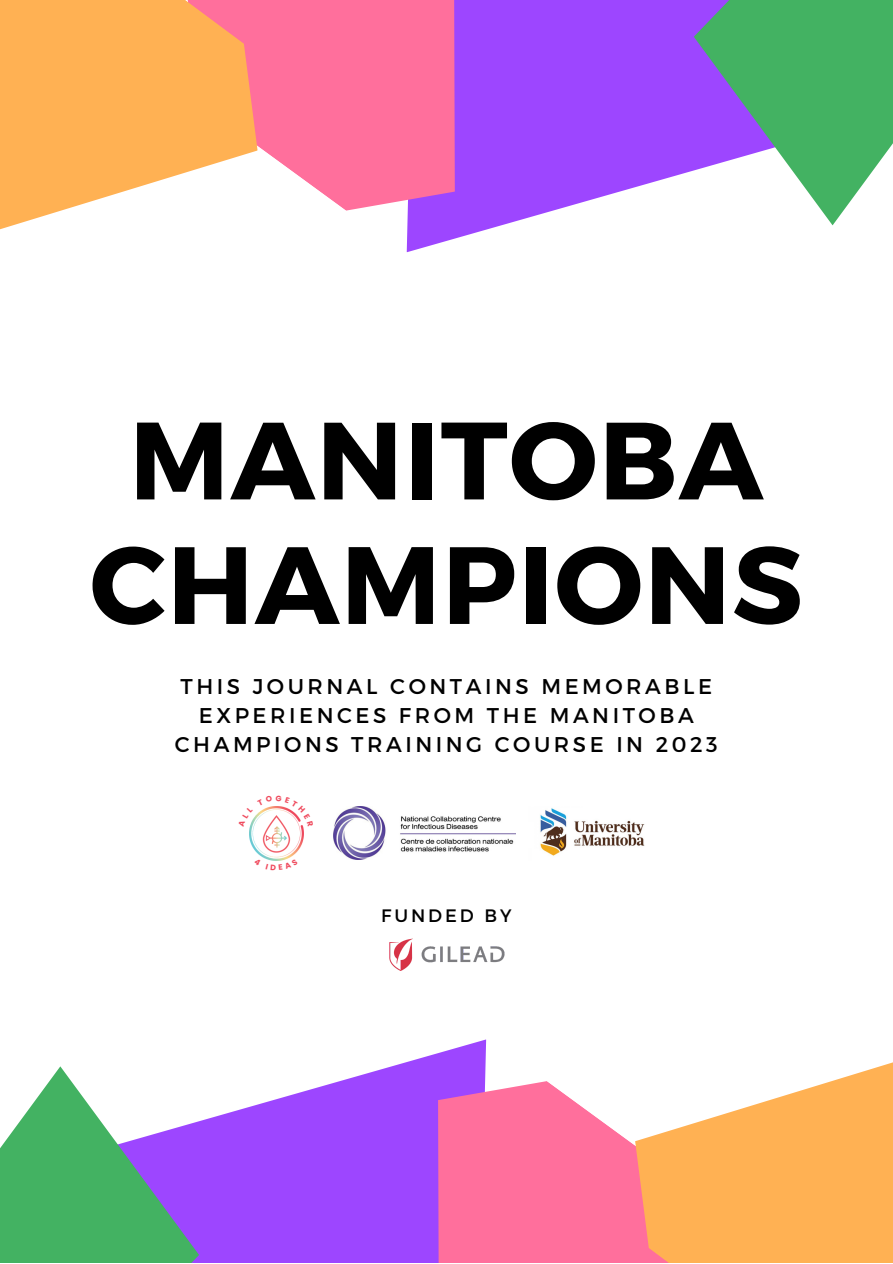
<style>
.page{position:relative;width:893px;height:1264px;background:#fff}
.page>*{position:absolute;margin:0;border:0;box-sizing:border-box;transform-origin:0 0}
.t1{font:700 109.5px/124.5px "Montserrat";letter-spacing:.015em;color:#000;text-align:center}
.t2{font:21.3px/29.2px "Montserrat";letter-spacing:.165em;color:#000;text-align:center}
.t3{font:18px "Montserrat";letter-spacing:.165em;color:#000}
</style>
<div class="page">
<svg style="left:406px;top:0;width:427px;height:252px;fill:#9d46ff"></svg>
<svg style="left:257px;top:0;width:198px;height:211px;background:#fd79a5"></svg>
<svg style="left:693px;top:0;width:199px;height:225px;fill:#43b262"></svg>
<svg style="left:0;top:0;width:257px;height:230px;fill:#ffb153"></svg>
<svg style="left:199px;top:1039px;width:287px;height:223px;fill:#9d46ff"></svg>
<svg style="left:438px;top:1081px;width:197px;height:181px;background:#fc7ba6"></svg>
<svg style="left:0;top:1066px;width:199px;height:196px;fill:#43b262"></svg>
<svg style="left:635px;top:1062px;width:257px;height:200px;fill:#ffb153"></svg>
<img style="left:389px;top:938px;width:116px;height:33px">
<img style="left:540px;top:808px;width:105px;height:48px">
<img style="left:333px;top:807px;width:183px;height:52px">
<img style="left:249px;top:827px;width:54px;height:31px">
<svg style="left:250px;top:806px;width:54px;height:21px"></svg>
<svg style="left:264px;top:858px;width:25px;height:3px"></svg>
<p class="t1" style="left:90px;top:392px;width:714px">MANITOBA<br>CHAMPIONS</p>
<p class="t2" style="left:175px;top:670px;width:544px">THIS JOURNAL CONTAINS MEMORABLE<br>EXPERIENCES FROM THE MANITOBA<br>CHAMPIONS TRAINING COURSE IN 2023</p>
<p class="t3" style="left:381px;top:903px;width:132px">FUNDED BY</p>
</div>
